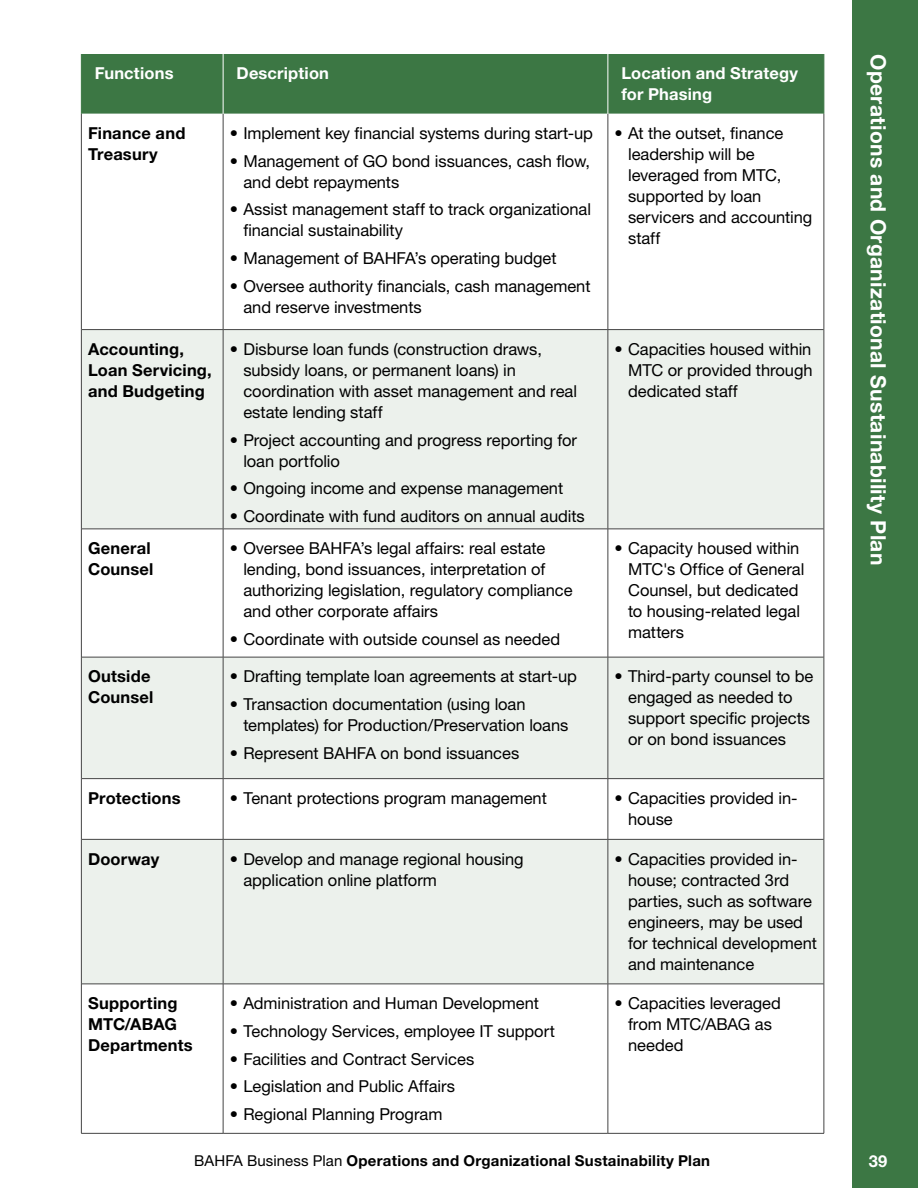
<style>
.page{position:relative;width:918px;height:1188px;background:#fff}
.page>*{position:absolute;margin:0;border:0;box-sizing:border-box;transform-origin:0 0}
.t1{font:700 21px "Helvetica Neue";letter-spacing:.015em;color:#fff}
.p_Tabe_Bullets{font:16.5px/21px "Helvetica Neue LT Std";letter-spacing:-.005em;color:#000}
.p_Table_Copy{font:700 16.5px/21px "Helvetica Neue LT Std";letter-spacing:.01em;color:#000}
.h_Table_Header_White{font:700 16.5px/21px "Helvetica Neue LT Std";letter-spacing:.01em;color:#fff}
.t2{font:700 15px "Helvetica Neue LT Std";letter-spacing:.015em;color:#000}
.s1{font-weight:400}
</style>
<div class="page">
<div style="left:852px;top:0;width:66px;height:1188px;background:#3c7744"></div>
<div style="left:82px;top:54px;width:742px;height:60px;background:#3c7744"></div>
<svg style="left:82px;top:330px;width:742px;height:654px;fill:#ecf1ec"></svg>
<hr style="left:223px;top:114px;width:1px;height:215px;background:#454545">
<hr style="left:608px;top:114px;width:1px;height:215px;background:#454545">
<hr style="left:223px;top:330px;width:1px;height:199px;background:#454545">
<hr style="left:608px;top:330px;width:1px;height:199px;background:#454545">
<hr style="left:223px;top:529px;width:1px;height:128px;background:#454545">
<hr style="left:608px;top:529px;width:1px;height:128px;background:#454545">
<hr style="left:223px;top:657px;width:1px;height:121px;background:#454545">
<hr style="left:608px;top:657px;width:1px;height:121px;background:#454545">
<hr style="left:223px;top:779px;width:1px;height:60px;background:#454545">
<hr style="left:608px;top:779px;width:1px;height:60px;background:#454545">
<hr style="left:223px;top:840px;width:1px;height:144px;background:#454545">
<hr style="left:608px;top:840px;width:1px;height:144px;background:#454545">
<hr style="left:223px;top:984px;width:1px;height:149px;background:#454545">
<hr style="left:608px;top:984px;width:1px;height:149px;background:#454545">
<hr style="left:82px;top:329px;width:141px;height:1px;background:#454545">
<hr style="left:223px;top:329px;width:385px;height:1px;background:#454545">
<hr style="left:608px;top:329px;width:216px;height:1px;background:#454545">
<hr style="left:82px;top:529px;width:141px;height:1px;background:#454545">
<hr style="left:223px;top:529px;width:385px;height:1px;background:#454545">
<hr style="left:608px;top:529px;width:216px;height:1px;background:#454545">
<hr style="left:82px;top:657px;width:141px;height:1px;background:#454545">
<hr style="left:223px;top:657px;width:385px;height:1px;background:#454545">
<hr style="left:608px;top:657px;width:216px;height:1px;background:#454545">
<hr style="left:82px;top:778px;width:141px;height:1px;background:#454545">
<hr style="left:223px;top:778px;width:385px;height:1px;background:#454545">
<hr style="left:608px;top:778px;width:216px;height:1px;background:#454545">
<hr style="left:82px;top:839px;width:141px;height:1px;background:#454545">
<hr style="left:223px;top:839px;width:385px;height:1px;background:#454545">
<hr style="left:608px;top:839px;width:216px;height:1px;background:#454545">
<hr style="left:82px;top:984px;width:141px;height:1px;background:#454545">
<hr style="left:223px;top:984px;width:385px;height:1px;background:#454545">
<hr style="left:608px;top:984px;width:216px;height:1px;background:#454545">
<hr style="left:223px;top:54px;width:1px;height:60px;background:#fff">
<hr style="left:608px;top:54px;width:1px;height:60px;background:#fff">
<hr style="left:81px;top:1133px;width:142px;height:1px;background:#454545">
<hr style="left:223px;top:1133px;width:385px;height:1px;background:#454545">
<hr style="left:608px;top:1133px;width:216px;height:1px;background:#454545">
<hr style="left:81px;top:114px;width:1px;height:216px;background:#454545">
<hr style="left:824px;top:114px;width:1px;height:216px;background:#454545">
<hr style="left:81px;top:330px;width:1px;height:199px;background:#454545">
<hr style="left:824px;top:330px;width:1px;height:199px;background:#454545">
<hr style="left:81px;top:529px;width:1px;height:128px;background:#454545">
<hr style="left:824px;top:529px;width:1px;height:128px;background:#454545">
<hr style="left:81px;top:657px;width:1px;height:122px;background:#454545">
<hr style="left:824px;top:657px;width:1px;height:122px;background:#454545">
<hr style="left:81px;top:779px;width:1px;height:60px;background:#454545">
<hr style="left:824px;top:779px;width:1px;height:60px;background:#454545">
<hr style="left:81px;top:839px;width:1px;height:145px;background:#454545">
<hr style="left:824px;top:839px;width:1px;height:145px;background:#454545">
<hr style="left:81px;top:984px;width:1px;height:149px;background:#454545">
<hr style="left:824px;top:984px;width:1px;height:149px;background:#454545">
<hr style="left:824px;top:54px;width:1px;height:60px;background:#3c7744">
<hr style="left:81px;top:54px;width:1px;height:60px;background:#3c7744">
<p class="h_Table_Header_White" style="left:95px;top:63px;width:80px">Functions</p>
<p class="h_Table_Header_White" style="left:237px;top:63px;width:94px">Description</p>
<p class="h_Table_Header_White" style="left:621px;top:63px;width:178px">Location and Strategy for Phasing</p>
<p class="p_Table_Copy" style="left:88px;top:122px;width:99px">Finance and<br>Treasury</p>
<p class="p_Tabe_Bullets" style="left:230px;top:122px;width:365px">• Implement key financial systems during start-up</p>
<p class="p_Tabe_Bullets" style="left:628px;top:122px;width:186px;text-indent:-14px">• At the outset, finance leadership will be leveraged from MTC, supported by loan servicers and accounting staff</p>
<p class="p_Tabe_Bullets" style="left:243px;top:150px;width:348px;text-indent:-14px">• Management of GO bond issuances, cash flow, and debt repayments</p>
<p class="p_Tabe_Bullets" style="left:243px;top:199px;width:349px;text-indent:-14px">• Assist management staff to track organizational financial sustainability</p>
<p class="p_Tabe_Bullets" style="left:230px;top:248px;width:328px">• Management of BAHFA’s operating budget</p>
<p class="p_Tabe_Bullets" style="left:243px;top:275px;width:349px;text-indent:-14px">• Oversee authority financials, cash management and reserve investments</p>
<p class="p_Table_Copy" style="left:88px;top:338px;width:125px">Accounting,<br>Loan Servicing, and Budgeting</p>
<p class="p_Tabe_Bullets" style="left:243px;top:338px;width:335px;text-indent:-14px">• Disburse loan funds (construction draws, subsidy loans, or permanent loans) in coordination with asset management and real estate lending staff</p>
<p class="p_Tabe_Bullets" style="left:243px;top:429px;width:335px;text-indent:-14px">• Project accounting and progress reporting for loan portfolio</p>
<p class="p_Tabe_Bullets" style="left:230px;top:478px;width:335px">• Ongoing income and expense management</p>
<p class="p_Tabe_Bullets" style="left:230px;top:506px;width:356px">• Coordinate with fund auditors on annual audits</p>
<p class="p_Table_Copy" style="left:88px;top:537px;width:67px">General<br>Counsel</p>
<p class="p_Tabe_Bullets" style="left:243px;top:538px;width:331px;text-indent:-14px">• Oversee BAHFA’s legal affairs: real estate lending, bond issuances, interpretation of authorizing legislation, regulatory compliance and other corporate affairs</p>
<p class="p_Tabe_Bullets" style="left:230px;top:628px;width:332px">• Coordinate with outside counsel as needed</p>
<p class="p_Table_Copy" style="left:88px;top:666px;width:67px">Outside<br>Counsel</p>
<p class="p_Tabe_Bullets" style="left:230px;top:666px;width:349px">• Drafting template loan agreements at start-up</p>
<p class="p_Tabe_Bullets" style="left:243px;top:694px;width:327px;text-indent:-14px">• Transaction documentation (using loan templates) for Production/Preservation loans</p>
<p class="p_Tabe_Bullets" style="left:230px;top:742px;width:291px">• Represent BAHFA on bond issuances</p>
<p class="p_Tabe_Bullets" style="left:628px;top:338px;width:186px;text-align:justify;text-indent:-14px">• Capacities housed within MTC or provided through dedicated staff</p>
<p class="p_Tabe_Bullets" style="left:628px;top:538px;width:178px;text-indent:-14px">• Capacity housed within<br>MTC's Office of General<br>Counsel, but dedicated to housing-related legal matters</p>
<p class="p_Tabe_Bullets" style="left:628px;top:666px;width:187px;text-indent:-14px">• Third-party counsel to be engaged as needed to support specific projects or on bond issuances</p>
<p class="p_Table_Copy" style="left:88px;top:787px;width:94px">Protections</p>
<p class="p_Tabe_Bullets" style="left:230px;top:787px;width:319px">• Tenant protections program management</p>
<p class="p_Tabe_Bullets" style="left:628px;top:787px;width:171px;text-indent:-14px">• Capacities provided in&shy;house</p>
<p class="p_Table_Copy" style="left:88px;top:848px;width:73px">Doorway</p>
<p class="p_Tabe_Bullets" style="left:243px;top:848px;width:282px;text-indent:-14px">• Develop and manage regional housing application online platform</p>
<p class="p_Tabe_Bullets" style="left:628px;top:848px;width:190px;text-indent:-14px">• Capacities provided in&shy;house; contracted 3rd parties, such as software engineers, may be used for technical development and maintenance</p>
<p class="p_Table_Copy" style="left:88px;top:992px;width:106px">Supporting<br>MTC/ABAG<br>Departments</p>
<p class="p_Tabe_Bullets" style="left:230px;top:993px;width:311px">• Administration and Human Development</p>
<p class="p_Tabe_Bullets" style="left:628px;top:993px;width:154px;text-indent:-14px">• Capacities leveraged from MTC/ABAG as needed</p>
<p class="p_Tabe_Bullets" style="left:230px;top:1020px;width:327px">• Technology Services, employee IT support</p>
<p class="p_Tabe_Bullets" style="left:230px;top:1048px;width:246px">• Facilities and Contract Services</p>
<p class="p_Tabe_Bullets" style="left:230px;top:1076px;width:227px">• Legislation and Public Affairs</p>
<p class="p_Tabe_Bullets" style="left:230px;top:1104px;width:214px">• Regional Planning Program</p>
<p class="t1" style="left:895px;top:54px;width:513px;rotate:90deg">Operations and Organizational Sustainability Plan</p>
<p class="t2" style="left:194px;top:1152px;width:517px"><span class="s1">BAHFA Business Plan</span> Operations and Organizational Sustainability Plan</p>
<p class="h_Table_Header_White" style="left:869px;top:1150px;width:20px">39</p>
</div>
